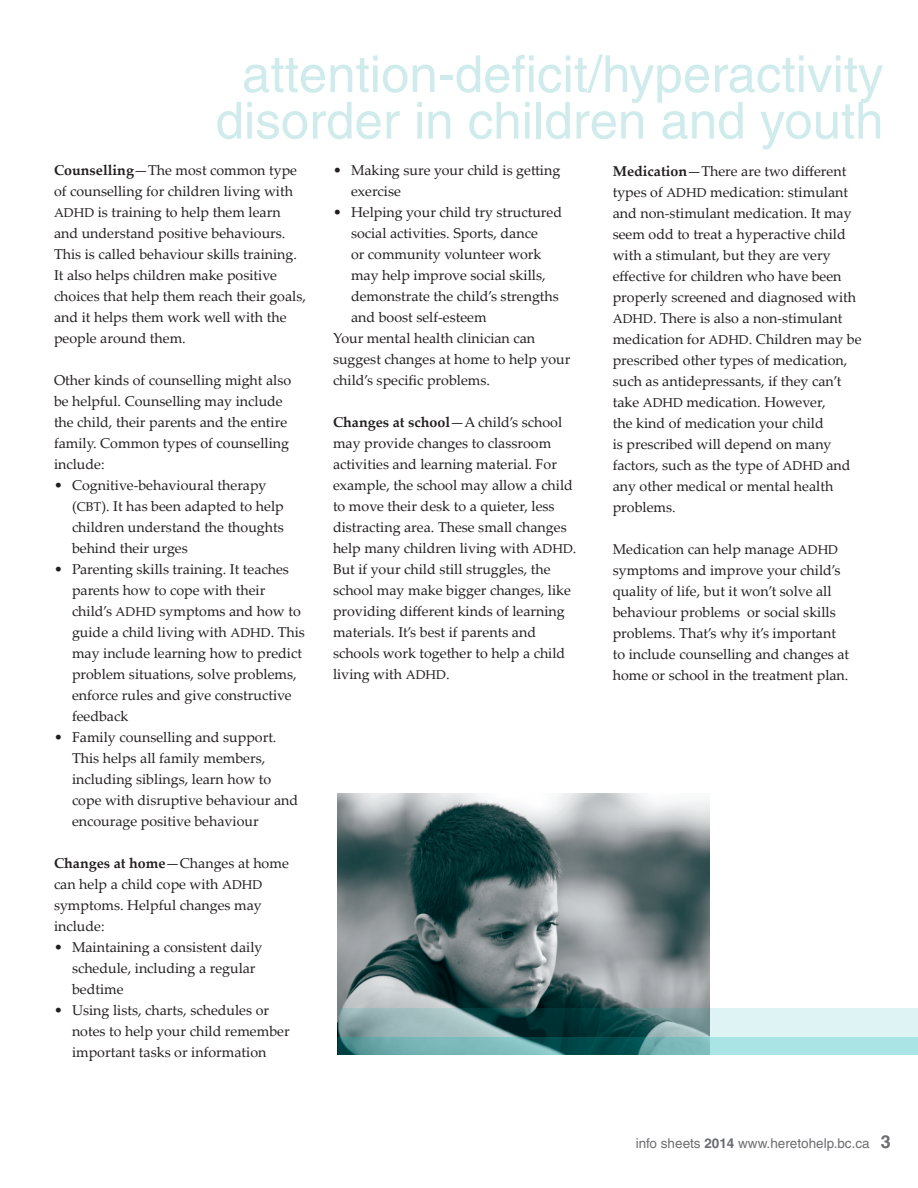
<style>
.page{position:relative;width:918px;height:1188px;background:#fff}
.page>*{position:absolute;margin:0;border:0;box-sizing:border-box;transform-origin:0 0}
.t1{font:51px/46.5px "Helvetica";color:#d0ebec;text-align:center}
.Body_Text{font:14.25px/21px "Palatino Linotype";color:#231f20}
.t2{font:13.5px "Helvetica";color:#6c6d70}
.s1{font-weight:700}
.s2{font-size:12.75px}
.s3{font-weight:700;font-size:18px}
</style>
<div class="page">
<img style="left:338px;top:793px;width:372px;height:215px">
<svg style="left:338px;top:1008px;width:580px;height:29px;background:#87a7a8"></svg>
<svg style="left:338px;top:1037px;width:580px;height:17px;background:#73b1b2"></svg>
<h1 class="t1" style="left:216px;top:51px;width:669px">attention-deficit/hyperactivity disorder in children and youth</h1>
<p class="Body_Text" style="left:54px;top:160px;width:253px"><span class="s1">Counselling</span>—The most common type of counselling for children living with <span class="s2">ADHD</span> is training to help them learn and understand positive behaviours.<br>This is called behaviour skills training.<br>It also helps children make positive choices that help them reach their goals, and it helps them work well with the people around them.</p>
<p class="Body_Text" style="left:54px;top:370px;width:239px">Other kinds of counselling might also be helpful. Counselling may include the child, their parents and the entire family. Common types of counselling include:</p>
<p class="Body_Text" style="left:72px;top:475px;width:213px;text-indent:-18px">• Cognitive-behavioural therapy (<span class="s2">CBT</span>). It has been adapted to help children understand the thoughts behind their urges</p>
<p class="Body_Text" style="left:72px;top:559px;width:235px;text-indent:-18px">• Parenting skills training. It teaches parents how to cope with their child’s <span class="s2">ADHD</span> symptoms and how to guide a child living with <span class="s2">ADHD</span>. This may include learning how to predict problem situations, solve problems, enforce rules and give constructive feedback</p>
<p class="Body_Text" style="left:72px;top:727px;width:228px;text-indent:-18px">• Family counselling and support.<br>This helps all family members, including siblings, learn how to cope with disruptive behaviour and encourage positive behaviour</p>
<p class="Body_Text" style="left:54px;top:853px;width:236px"><span class="s1">Changes at home</span>—Changes at home can help a child cope with <span class="s2">ADHD </span>symptoms. Helpful changes may include:</p>
<p class="Body_Text" style="left:72px;top:937px;width:192px;text-indent:-18px">• Maintaining a consistent daily schedule, including a regular bedtime</p>
<p class="Body_Text" style="left:72px;top:1000px;width:219px;text-indent:-18px">• Using lists, charts, schedules or notes to help your child remember important tasks or information</p>
<p class="Body_Text" style="left:351px;top:160px;width:211px;text-indent:-18px">• Making sure your child is getting exercise</p>
<p class="Body_Text" style="left:351px;top:202px;width:213px;text-indent:-18px">• Helping your child try structured social activities. Sports, dance<br>or community volunteer work may help improve social skills, demonstrate the child’s strengths and boost self-esteem</p>
<p class="Body_Text" style="left:333px;top:328px;width:239px">Your mental health clinician can suggest changes at home to help your child’s specific problems.</p>
<p class="Body_Text" style="left:333px;top:412px;width:245px"><span class="s1">Changes at school</span>—A child’s school may provide changes to classroom activities and learning material. For example, the school may allow a child to move their desk to a quieter, less distracting area. These small changes help many children living with <span class="s2">ADHD</span>.<br>But if your child still struggles, the school may make bigger changes, like providing different kinds of learning materials. It’s best if parents and schools work together to help a child living with <span class="s2">ADHD</span>.</p>
<p class="Body_Text" style="left:613px;top:160px;width:250px"><span class="s1">Medication</span>—There are two different types of <span class="s2">ADHD</span> medication: stimulant and non-stimulant medication. It may seem odd to treat a hyperactive child with a stimulant, but they are very effective for children who have been properly screened and diagnosed with <span class="s2">ADHD</span>. There is also a non-stimulant medication for <span class="s2">ADHD</span>. Children may be prescribed other types of medication, such as antidepressants, if they can’t take <span class="s2">ADHD</span> medication. However,<br>the kind of medication your child<br>is prescribed will depend on many factors, such as the type of <span class="s2">ADHD</span> and any other medical or mental health problems.</p>
<p class="Body_Text" style="left:613px;top:538px;width:238px">Medication can help manage <span class="s2">ADHD </span>symptoms and improve your child’s quality of life, but it won’t solve all behaviour problems or social skills problems. That’s why it’s important to include counselling and changes at home or school in the treatment plan.</p>
<p class="t2" style="left:636px;top:1135px;width:257px">info sheets <span class="s1">2014</span> www.heretohelp.bc.ca <span class="s3">3</span></p>
</div>
